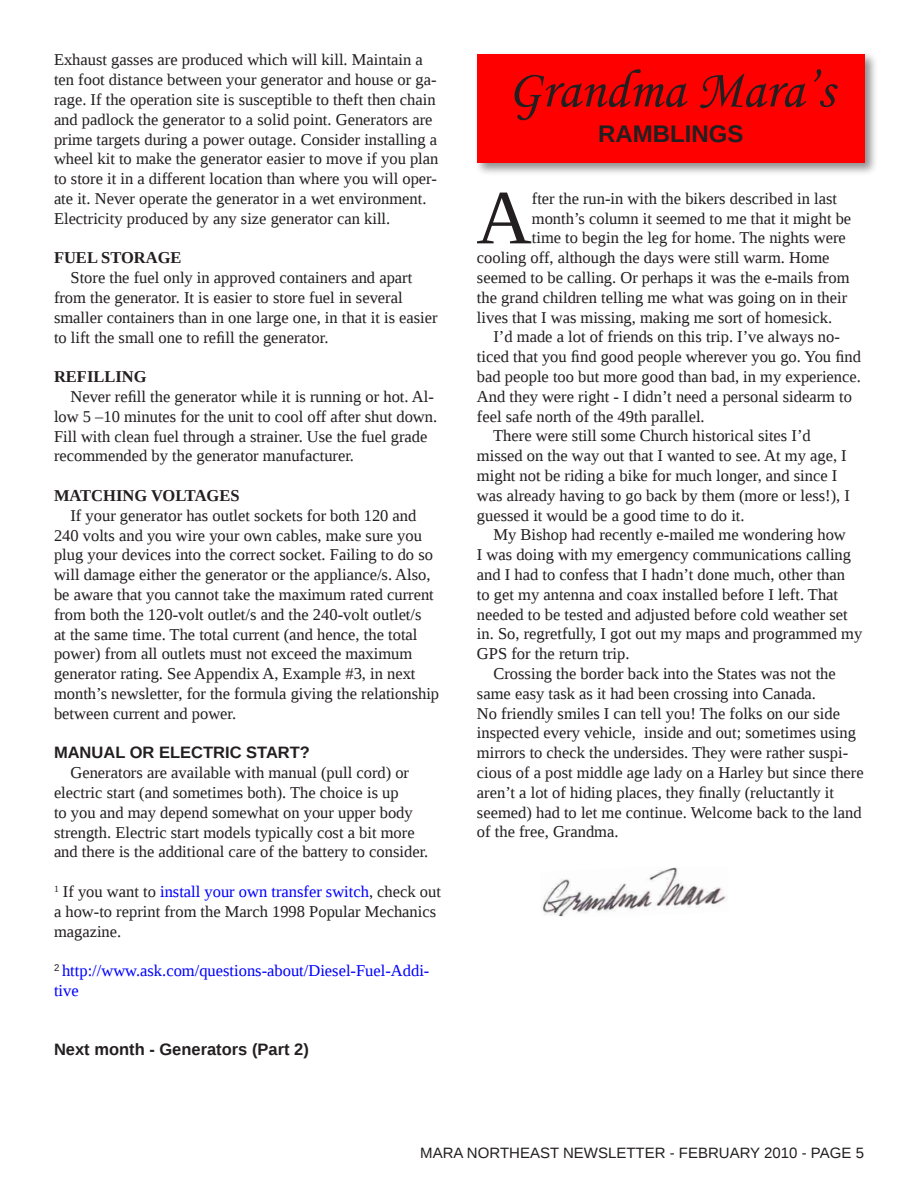
<style>
.page{position:relative;width:918px;height:1188px;background:#fff}
.page>*{position:absolute;margin:0;border:0;box-sizing:border-box;transform-origin:0 0}
.t1{font:76.95px "Liberation Serif";color:#231f20}
.t2{font:54px "Monotype Corsiva";color:#231f20}
.t3{font:700 24px "Liberation Sans";color:#231f20}
.t4{font:16.5px/19.8px "Liberation Serif";color:#231f20}
.t5{font:16.5px/19.8px "Liberation Serif";color:#00f}
.t6{font:700 16.5px "Liberation Sans";color:#231f20}
.t7{font:700 16.5px "Liberation Serif";color:#231f20}
.t8{font:15px "Liberation Sans";color:#231f20}
.s1{color:#00f}
</style>
<div class="page">
<div style="left:474px;top:51px;width:444px;height:142px;background:#231f20;opacity:.5"></div>
<div style="left:477px;top:54px;width:387px;height:109px;background:#f00"></div>
<img style="left:542px;top:867px;width:184px;height:49px">
<p class="t4" style="left:54px;top:50px;width:386px">Exhaust gasses are produced which will kill. Maintain a ten foot distance between your generator and house or ga&shy;rage. If the operation site is susceptible to theft then chain and padlock the generator to a solid point. Generators are prime targets during a power outage. Consider installing a wheel kit to make the generator easier to move if you plan to store it in a different location than where you will oper&shy;ate it. Never operate the generator in a wet environment.<br>Electricity produced by any size generator can kill.</p>
<p class="t7" style="left:54px;top:247px;width:129px">FUEL STORAGE</p>
<p class="t4" style="left:54px;top:268px;width:385px;text-indent:16px">Store the fuel only in approved containers and apart from the generator. It is easier to store fuel in several smaller containers than in one large one, in that it is easier to lift the small one to refill the generator.</p>
<p class="t7" style="left:54px;top:366px;width:94px">REFILLING</p>
<p class="t4" style="left:54px;top:387px;width:385px;text-indent:16px">Never refill the generator while it is running or hot. Al&shy;low 5 –10 minutes for the unit to cool off after shut down.<br>Fill with clean fuel through a strainer. Use the fuel grade recommended by the generator manufacturer.</p>
<p class="t7" style="left:54px;top:484px;width:187px">MATCHING VOLTAGES</p>
<p class="t4" style="left:54px;top:505px;width:387px;text-indent:16px">If your generator has outlet sockets for both 120 and 240 volts and you wire your own cables, make sure you plug your devices into the correct socket. Failing to do so will damage either the generator or the appliance/s. Also, be aware that you cannot take the maximum rated current from both the 120-volt outlet/s and the 240-volt outlet/s<br>at the same time. The total current (and hence, the total power) from all outlets must not exceed the maximum generator rating. See Appendix A, Example #3, in next month’s newsletter, for the formula giving the relationship between current and power.</p>
<p class="t6" style="left:54px;top:741px;width:258px">MANUAL OR ELECTRIC START?</p>
<p class="t4" style="left:54px;top:763px;width:376px;text-indent:16px">Generators are available with manual (pull cord) or electric start (and sometimes both). The choice is up<br>to you and may depend somewhat on your upper body strength. Electric start models typically cost a bit more and there is the additional care of the battery to consider.</p>
<p class="t4" style="left:54px;top:882px;width:388px"><sup>1</sup> If you want to <span class="s1">install your own transfer switch</span>, check out a how-to reprint from the March 1998 Popular Mechanics magazine.</p>
<p class="t5" style="left:54px;top:961px;width:377px"><sup>2</sup> http://www.ask.com/questions-about/Diesel-Fuel-Addi&shy;tive</p>
<p class="t6" style="left:54px;top:1038px;width:256px">Next month - Generators (Part 2)</p>
<h2 class="t2" style="left:508px;top:57px;width:328px">Grandma Mara’s</h2>
<h3 class="t3" style="left:598px;top:118px;width:147px">RAMBLINGS</h3>
<h1 class="t1" style="left:476px;top:168px;width:57px">A</h1>
<p class="t4" style="left:532px;top:188px;width:307px">fter the run-in with the bikers described in last</p>
<p class="t4" style="left:532px;top:208px;width:321px">month’s column it seemed to me that it might be</p>
<p class="t4" style="left:532px;top:228px;width:316px">time to begin the leg for home. The nights were</p>
<p class="t4" style="left:477px;top:248px;width:354px">cooling off, although the days were still warm. Home</p>
<p class="t4" style="left:477px;top:267px;width:374px">seemed to be calling. Or perhaps it was the e-mails from</p>
<p class="t4" style="left:477px;top:287px;width:372px">the grand children telling me what was going on in their</p>
<p class="t4" style="left:477px;top:307px;width:357px">lives that I was missing, making me sort of homesick.</p>
<p class="t4" style="left:493px;top:327px;width:348px">I’d made a lot of friends on this trip. I’ve always no-</p>
<p class="t4" style="left:477px;top:347px;width:386px">ticed that you find good people wherever you go. You find</p>
<p class="t4" style="left:477px;top:366px;width:386px">bad people too but more good than bad, in my experience.</p>
<p class="t4" style="left:477px;top:386px;width:376px">And they were right - I didn’t need a personal sidearm to</p>
<p class="t4" style="left:477px;top:406px;width:229px">feel safe north of the 49th parallel.</p>
<p class="t4" style="left:493px;top:426px;width:319px">There were still some Church historical sites I’d</p>
<p class="t4" style="left:477px;top:446px;width:371px">missed on the way out that I wanted to see. At my age, I</p>
<p class="t4" style="left:477px;top:465px;width:362px">might not be riding a bike for much longer, and since I</p>
<p class="t4" style="left:477px;top:485px;width:374px">was already having to go back by them (more or less!), I</p>
<p class="t4" style="left:477px;top:505px;width:269px">guessed it would be a good time to do it.</p>
<p class="t4" style="left:493px;top:525px;width:354px">My Bishop had recently e-mailed me wondering how</p>
<p class="t4" style="left:477px;top:545px;width:376px">I was doing with my emergency communications calling</p>
<p class="t4" style="left:477px;top:564px;width:370px">and I had to confess that I hadn’t done much, other than</p>
<p class="t4" style="left:477px;top:584px;width:363px">to get my antenna and coax installed before I left. That</p>
<p class="t4" style="left:477px;top:604px;width:372px">needed to be tested and adjusted before cold weather set</p>
<p class="t4" style="left:477px;top:624px;width:387px">in. So, regretfully, I got out my maps and programmed my</p>
<p class="t4" style="left:477px;top:644px;width:154px">GPS for the return trip.</p>
<p class="t4" style="left:493px;top:663px;width:344px">Crossing the border back into the States was not the</p>
<p class="t4" style="left:477px;top:683px;width:341px">same easy task as it had been crossing into Canada.</p>
<p class="t4" style="left:477px;top:703px;width:365px">No friendly smiles I can tell you! The folks on our side</p>
<p class="t4" style="left:477px;top:723px;width:381px">inspected every vehicle, inside and out; sometimes using</p>
<p class="t4" style="left:477px;top:743px;width:373px">mirrors to check the undersides. They were rather suspi-</p>
<p class="t4" style="left:477px;top:762px;width:388px">cious of a post middle age lady on a Harley but since there</p>
<p class="t4" style="left:477px;top:782px;width:359px">aren’t a lot of hiding places, they finally (reluctantly it</p>
<p class="t4" style="left:477px;top:802px;width:386px">seemed) had to let me continue. Welcome back to the land</p>
<p class="t4" style="left:477px;top:822px;width:143px">of the free, Grandma.</p>
<p class="t8" style="left:420px;top:1145px;width:445px">MARA NORTHEAST NEWSLETTER - FEBRUARY 2010 - PAGE 5</p>
</div>
